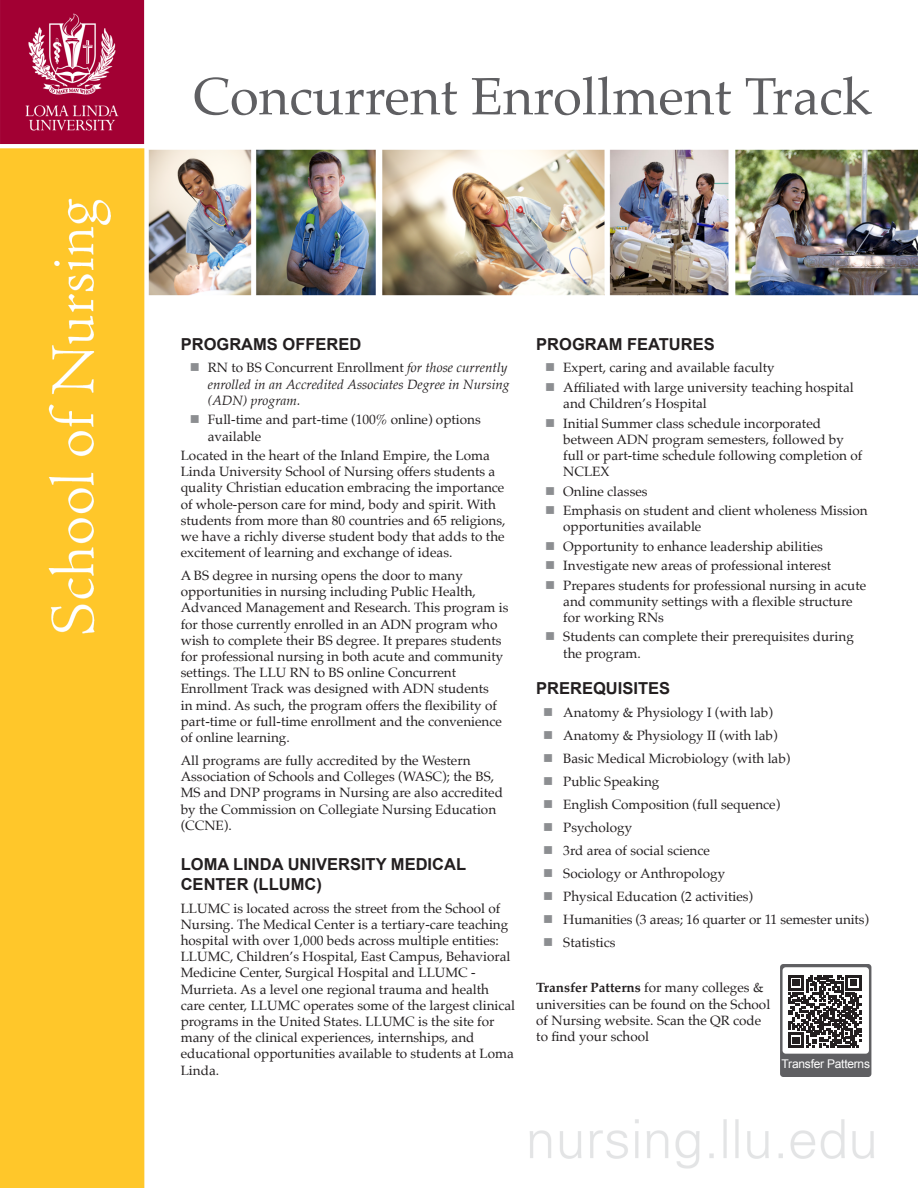
<style>
.page{position:relative;width:918px;height:1188px;background:#fff}
.page>*{position:absolute;margin:0;border:0;box-sizing:border-box;transform-origin:0 0}
.Degree_Title{font:52.5px "Palatino";color:#5f5f62}
.Headlines{font:700 16.5px/19.8px "Arial";color:#231f20}
.t1{font:13.5px/16.2px "Palatino";color:#231f20}
.t2{font:italic 13.5px/16.2px "Palatino";color:#231f20}
.t3{font:12px "Arial";letter-spacing:-.02em;color:#fff}
.s1{font-style:normal}
.s2{font-weight:700}
</style>
<div class="page">
<img style="left:0;top:0;width:918px;height:1188px">
<div style="left:780px;top:964px;width:91px;height:113px;background:#5f5f62;border-radius:3px"></div>
<div style="left:783px;top:967px;width:86px;height:87px;background:#fff;border-radius:3px"></div>
<svg style="left:788px;top:975px;width:73px;height:73px"></svg>
<svg style="left:191px;top:364px;width:8px;height:7px"></svg>
<svg style="left:191px;top:415px;width:8px;height:8px"></svg>
<svg style="left:546px;top:364px;width:8px;height:7px"></svg>
<svg style="left:546px;top:383px;width:8px;height:8px"></svg>
<svg style="left:546px;top:419px;width:8px;height:8px"></svg>
<svg style="left:546px;top:487px;width:8px;height:8px"></svg>
<svg style="left:546px;top:506px;width:8px;height:8px"></svg>
<svg style="left:546px;top:542px;width:8px;height:8px"></svg>
<svg style="left:546px;top:561px;width:8px;height:8px"></svg>
<svg style="left:546px;top:581px;width:8px;height:8px"></svg>
<svg style="left:546px;top:632px;width:8px;height:8px"></svg>
<svg style="left:544px;top:708px;width:8px;height:8px"></svg>
<svg style="left:544px;top:731px;width:8px;height:8px"></svg>
<svg style="left:544px;top:754px;width:8px;height:8px"></svg>
<svg style="left:544px;top:777px;width:8px;height:8px"></svg>
<svg style="left:544px;top:800px;width:8px;height:8px"></svg>
<svg style="left:544px;top:823px;width:8px;height:8px"></svg>
<svg style="left:544px;top:846px;width:8px;height:8px"></svg>
<svg style="left:544px;top:869px;width:8px;height:8px"></svg>
<svg style="left:544px;top:892px;width:8px;height:8px"></svg>
<svg style="left:544px;top:915px;width:8px;height:8px"></svg>
<svg style="left:544px;top:938px;width:8px;height:8px"></svg>
<p class="Degree_Title" style="left:193px;top:53px;width:680px">Concurrent Enrollment Track</p>
<p class="Headlines" style="left:181px;top:334px;width:182px">PROGRAMS OFFERED</p>
<p class="t2" style="left:208px;top:360px;width:303px"><span class="s1">RN to BS Concurrent Enrollment</span> for those currently enrolled in an Accredited Associates Degree in Nursing (ADN) program.</p>
<p class="t1" style="left:208px;top:412px;width:275px">Full-time and part-time (100% online) options available</p>
<p class="t1" style="left:181px;top:447px;width:326px">Located in the heart of the Inland Empire, the Loma Linda University School of Nursing offers students a quality Christian education embracing the importance of whole-person care for mind, body and spirit. With students from more than 80 countries and 65 religions, we have a richly diverse student body that adds to the excitement of learning and exchange of ideas.</p>
<p class="t1" style="left:181px;top:567px;width:329px">A BS degree in nursing opens the door to many opportunities in nursing including Public Health, Advanced Management and Research. This program is for those currently enrolled in an ADN program who wish to complete their BS degree. It prepares students for professional nursing in both acute and community settings. The LLU RN to BS online Concurrent Enrollment Track was designed with ADN students<br>in mind. As such, the program offers the flexibility of part-time or full-time enrollment and the convenience of online learning.</p>
<p class="t1" style="left:181px;top:752px;width:324px">All programs are fully accredited by the Western Association of Schools and Colleges (WASC); the BS, MS and DNP programs in Nursing are also accredited by the Commission on Collegiate Nursing Education (CCNE).</p>
<p class="Headlines" style="left:181px;top:855px;width:287px">LOMA LINDA UNIVERSITY MEDICAL<br>CENTER (LLUMC)</p>
<p class="t1" style="left:181px;top:900px;width:336px">LLUMC is located across the street from the School of Nursing. The Medical Center is a tertiary-care teaching hospital with over 1,000 beds across multiple entities:<br>LLUMC, Children’s Hospital, East Campus, Behavioral Medicine Center, Surgical Hospital and LLUMC - Murrieta. As a level one regional trauma and health care center, LLUMC operates some of the largest clinical programs in the United States. LLUMC is the site for many of the clinical experiences, internships, and educational opportunities available to students at Loma Linda.</p>
<p class="Headlines" style="left:536px;top:334px;width:180px">PROGRAM FEATURES</p>
<p class="t1" style="left:563px;top:360px;width:213px">Expert, caring and available faculty</p>
<p class="t1" style="left:563px;top:379px;width:292px">Affiliated with large university teaching hospital and Children’s Hospital</p>
<p class="t1" style="left:563px;top:415px;width:300px">Initial Summer class schedule incorporated between ADN program semesters, followed by full or part-time schedule following completion of NCLEX</p>
<p class="t1" style="left:563px;top:483px;width:86px">Online classes</p>
<p class="t1" style="left:563px;top:502px;width:306px">Emphasis on student and client wholeness Mission opportunities available</p>
<p class="t1" style="left:563px;top:538px;width:261px">Opportunity to enhance leadership abilities</p>
<p class="t1" style="left:563px;top:557px;width:269px">Investigate new areas of professional interest</p>
<p class="t1" style="left:563px;top:577px;width:304px">Prepares students for professional nursing in acute and community settings with a flexible structure for working RNs</p>
<p class="t1" style="left:563px;top:629px;width:292px">Students can complete their prerequisites during the program.</p>
<p class="Headlines" style="left:536px;top:679px;width:135px">PREREQUISITES</p>
<p class="t1" style="left:563px;top:704px;width:211px">Anatomy &amp; Physiology I (with lab)</p>
<p class="t1" style="left:563px;top:727px;width:216px">Anatomy &amp; Physiology II (with lab)</p>
<p class="t1" style="left:563px;top:750px;width:229px">Basic Medical Microbiology (with lab)</p>
<p class="t1" style="left:563px;top:773px;width:98px">Public Speaking</p>
<p class="t1" style="left:563px;top:796px;width:218px">English Composition (full sequence)</p>
<p class="t1" style="left:563px;top:819px;width:70px">Psychology</p>
<p class="t1" style="left:563px;top:842px;width:148px">3rd area of social science</p>
<p class="t1" style="left:563px;top:865px;width:163px">Sociology or Anthropology</p>
<p class="t1" style="left:563px;top:888px;width:191px">Physical Education (2 activities)</p>
<p class="t1" style="left:563px;top:911px;width:307px">Humanities (3 areas; 16 quarter or 11 semester units)</p>
<p class="t1" style="left:563px;top:934px;width:54px">Statistics</p>
<p class="t1" style="left:536px;top:980px;width:235px"><span class="s2">Transfer Patterns</span> for many colleges &amp; universities can be found on the School of Nursing website. Scan the QR code to find your school</p>
<p class="t3" style="left:782px;top:1056px;width:90px">Transfer Patterns</p>
</div>
